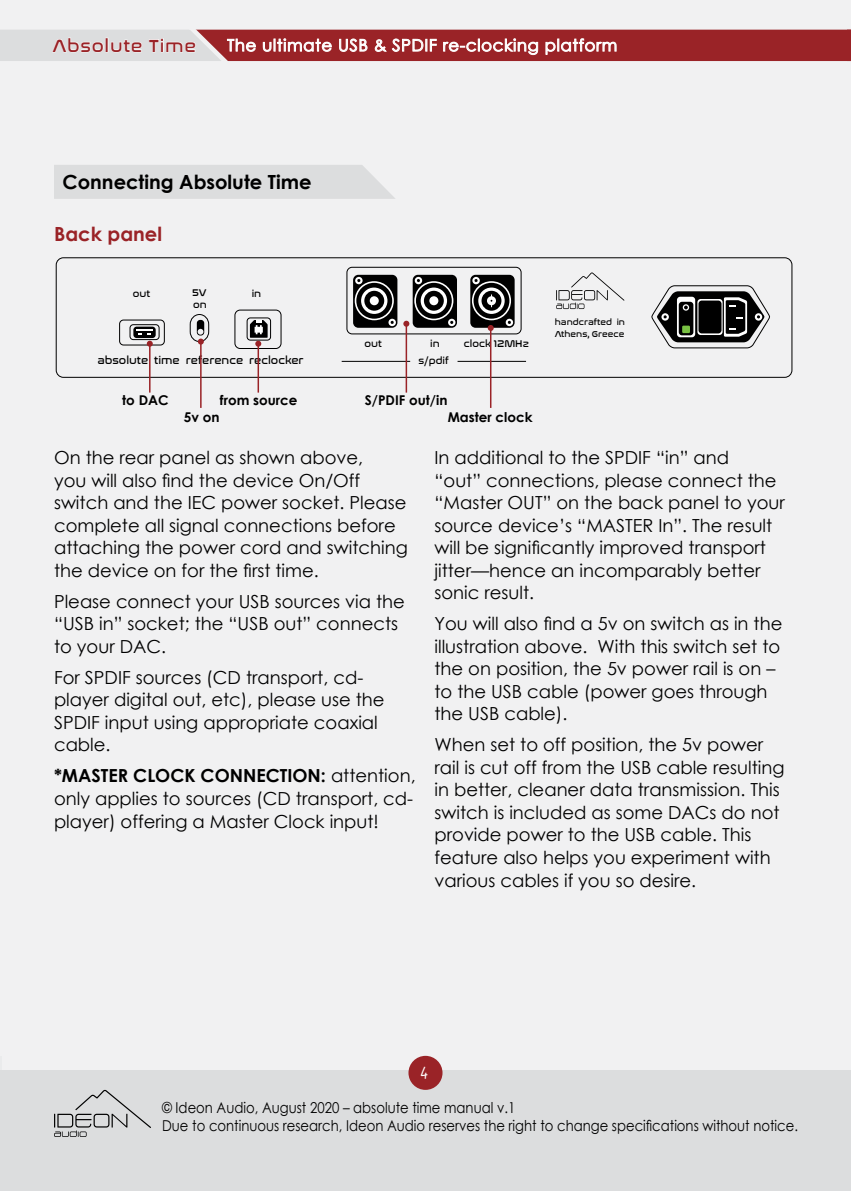
<style>
.page{position:relative;width:851px;height:1191px;background:#fff}
.page>*{position:absolute;margin:0;border:0;box-sizing:border-box;transform-origin:0 0}
.t1{font:700 19.5px "Century Gothic";color:#000}
.t2{font:700 19.5px "Century Gothic";color:#9a2327}
.t3{font:18px/22.5px "Century Gothic";color:#000}
.t4{font:18px "Nasalization Rg";letter-spacing:.04em;color:#9a2327}
.t5{font:18px "Gunny Manual";color:#fff}
.t6{font:16.5px "Century Gothic";letter-spacing:.04em;color:#fff}
.t7{font:15px/18px "Century Gothic";color:#000;scale:.88 1}
.t8{font:700 13.5px "Century Gothic";color:#000}
.t9{font:11.1px "Nasalization Rg";color:#000}
.t10{font:10.05px/11.9px "Nasalization Rg";color:#000}
.t11{font:8.7px/12.1px "Nasalization Rg";color:#000}
.s1{font-weight:700}
</style>
<div class="page">
<div style="left:0;top:0;width:850px;height:1191px;background:#f1f1f2"></div>
<div style="left:0;top:1069px;width:850px;height:122px;background:#dcddde"></div>
<svg style="left:54px;top:1089px;width:97px;height:48px"></svg>
<div style="left:408px;top:1055px;width:34px;height:34px;background:#9a2327;border-radius:50%"></div>
<svg style="left:0;top:29px;width:850px;height:33px;background:#b5686b"></svg>
<div style="left:56px;top:257px;width:736px;height:120px;border:1px solid #000;border-radius:7px"></div>
<svg style="left:556px;top:272px;width:68px;height:37px"></svg>
<hr style="left:341px;top:361px;width:69px;height:1px;background:#000">
<hr style="left:457px;top:361px;width:69px;height:1px;background:#000">
<div style="left:119px;top:320px;width:45px;height:25px;border:1px solid #000;border-radius:4px"></div>
<div style="left:130px;top:324px;width:29px;height:16px;border:1px solid #000;border-radius:3px"></div>
<div style="left:133px;top:327px;width:23px;height:11px;background:#000;border-radius:3px"></div>
<svg style="left:136px;top:329px;width:17px;height:5px"></svg>
<div style="left:235px;top:310px;width:46px;height:38px;border:1px solid #000;border-radius:5px"></div>
<div style="left:347px;top:267px;width:174px;height:67px;border:1px solid #000;border-radius:5px"></div>
<div style="left:353px;top:275px;width:44px;height:53px;background:#000;border-radius:5px"></div>
<div style="left:247px;top:318px;width:24px;height:22px;border:1px solid #000;border-radius:3px"></div>
<svg style="left:354px;top:281px;width:40px;height:39px"></svg>
<svg style="left:356px;top:283px;width:36px;height:36px"></svg>
<svg style="left:361px;top:287px;width:26px;height:27px"></svg>
<div style="left:364px;top:291px;width:20px;height:20px;background:#000;border-radius:50%"></div>
<div style="left:370px;top:296px;width:9px;height:9px;background:#fff;border-radius:50%"></div>
<svg style="left:355px;top:277px;width:7px;height:7px"></svg>
<svg style="left:388px;top:319px;width:8px;height:7px"></svg>
<div style="left:412px;top:275px;width:45px;height:53px;background:#000;border-radius:5px"></div>
<svg style="left:414px;top:281px;width:39px;height:39px"></svg>
<div style="left:416px;top:283px;width:35px;height:36px;background:#000;border-radius:50%"></div>
<svg style="left:420px;top:287px;width:27px;height:27px"></svg>
<div style="left:424px;top:291px;width:20px;height:20px;background:#000;border-radius:50%"></div>
<div style="left:429px;top:296px;width:9px;height:9px;background:#fff;border-radius:50%"></div>
<svg style="left:414px;top:277px;width:8px;height:7px"></svg>
<svg style="left:448px;top:319px;width:7px;height:7px"></svg>
<div style="left:470px;top:275px;width:44px;height:53px;background:#000;border-radius:5px"></div>
<svg style="left:472px;top:281px;width:39px;height:39px"></svg>
<svg style="left:473px;top:283px;width:36px;height:36px"></svg>
<svg style="left:478px;top:287px;width:26px;height:27px"></svg>
<div style="left:481px;top:291px;width:20px;height:20px;background:#000;border-radius:50%"></div>
<svg style="left:487px;top:296px;width:9px;height:9px"></svg>
<svg style="left:490px;top:294px;width:2px;height:13px"></svg>
<svg style="left:472px;top:277px;width:7px;height:7px"></svg>
<svg style="left:505px;top:319px;width:8px;height:7px"></svg>
<svg style="left:507px;top:321px;width:4px;height:3px"></svg>
<svg style="left:651px;top:285px;width:118px;height:63px"></svg>
<hr style="left:149px;top:344px;width:1px;height:48px;background:#9a2327">
<svg style="left:147px;top:341px;width:6px;height:6px"></svg>
<hr style="left:257px;top:344px;width:2px;height:48px;background:#9a2327">
<svg style="left:250px;top:320px;width:17px;height:27px"></svg>
<hr style="left:405px;top:324px;width:2px;height:68px;background:#9a2327">
<svg style="left:403px;top:321px;width:6px;height:6px"></svg>
<hr style="left:200px;top:341px;width:1px;height:67px;background:#9a2327">
<svg style="left:190px;top:314px;width:19px;height:30px"></svg>
<hr style="left:490px;top:328px;width:1px;height:80px;background:#9a2327">
<svg style="left:487px;top:325px;width:6px;height:6px"></svg>
<div style="left:54px;top:165px;width:341px;height:34px;background:#dcddde"></div>
<p class="t4" style="left:52px;top:29px;width:145px">Absolute Time</p>
<p class="t6" style="left:227px;top:34px;width:391px">The ultimate USB &amp; SPDIF re-clocking platform</p>
<p class="t1" style="left:63px;top:167px;width:250px">Connecting Absolute Time</p>
<p class="t2" style="left:54px;top:219px;width:110px">Back panel</p>
<p class="t10" style="left:133px;top:286px;width:19px">out</p>
<p class="t10" style="left:192px;top:285px;width:16px">5V on</p>
<p class="t10" style="left:251px;top:286px;width:11px">in</p>
<p class="t9" style="left:97px;top:350px;width:208px">absolute time reference reclocker</p>
<p class="t10" style="left:364px;top:336px;width:19px">out</p>
<p class="t10" style="left:430px;top:336px;width:11px">in</p>
<p class="t10" style="left:464px;top:336px;width:66px">clock 12MHz</p>
<p class="t10" style="left:418px;top:353px;width:32px">s/pdif</p>
<p class="t8" style="left:122px;top:389px;width:48px">to DAC</p>
<p class="t8" style="left:220px;top:389px;width:79px">from source</p>
<p class="t8" style="left:365px;top:389px;width:84px">S/PDIF out/in</p>
<p class="t8" style="left:184px;top:406px;width:37px">5v on</p>
<p class="t8" style="left:448px;top:406px;width:86px">Master clock</p>
<p class="t11" style="left:554px;top:315px;width:72px">handcrafted in<br>Athens, Greece</p>
<p class="t3" style="left:54px;top:446px;width:355px">On the rear panel as shown above,<br>you will also find the device On/Off switch and the IEC power socket. Please complete all signal connections before attaching the power cord and switching the device on for the first time.</p>
<p class="t3" style="left:54px;top:590px;width:352px">Please connect your USB sources via the “USB in” socket; the “USB out” connects to your DAC.</p>
<p class="t3" style="left:54px;top:666px;width:332px">For SPDIF sources (CD transport, cd&shy;player digital out, etc), please use the<br>SPDIF input using appropriate coaxial cable.</p>
<p class="t3" style="left:54px;top:764px;width:363px"><span class="s1">*MASTER CLOCK CONNECTION:</span> attention, only applies to sources (CD transport, cd&shy;player) offering a Master Clock input!</p>
<p class="t3" style="left:434px;top:446px;width:352px">In additional to the SPDIF “in” and<br>“out” connections, please connect the “Master OUT” on the back panel to your source device’s “MASTER In”. The result will be significantly improved transport jitter—hence an incomparably better sonic result.</p>
<p class="t3" style="left:434px;top:612px;width:349px">You will also find a 5v on switch as in the illustration above. With this switch set to the on position, the 5v power rail is on – to the USB cable (power goes through the USB cable).</p>
<p class="t3" style="left:434px;top:733px;width:351px">When set to off position, the 5v power rail is cut off from the USB cable resulting in better, cleaner data transmission. This switch is included as some DACs do not provide power to the USB cable. This feature also helps you experiment with various cables if you so desire.</p>
<p class="t5" style="left:420px;top:1061px;width:9px">4</p>
<p class="t7" style="left:162px;top:1098px;width:724px">© Ideon Audio, August 2020 – absolute time manual v.1<br>Due to continuous research, Ideon Audio reserves the right to change specifications without notice.</p>
</div>
